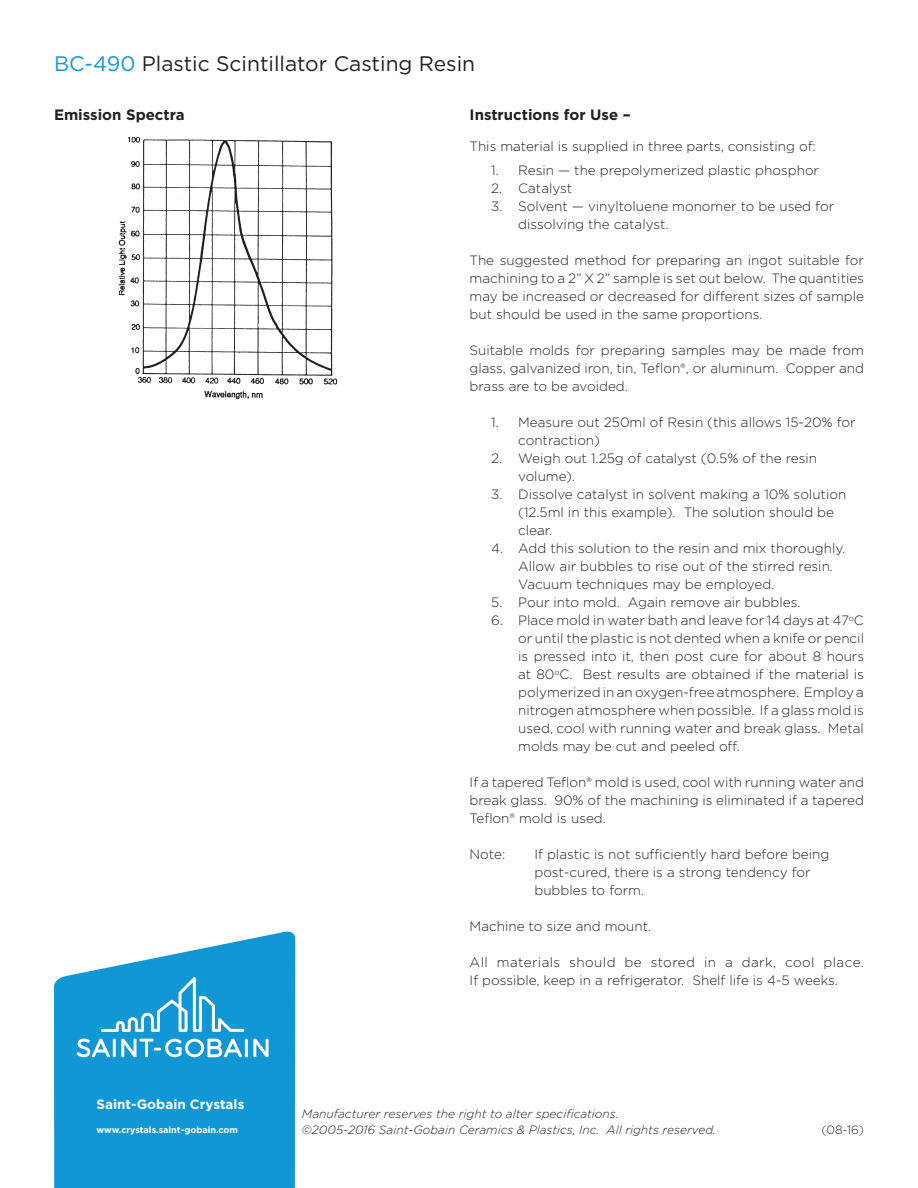
<style>
.page{position:relative;width:918px;height:1188px;background:#fff}
.page>*{position:absolute;margin:0;border:0;box-sizing:border-box;transform-origin:0 0}
.copyrights___disclai{font:21px "Gotham";color:#231f20}
.t1{font:700 15px "Gotham";color:#231f20}
.t2{font:300 13.5px/18px "Gotham";color:#231f20}
.t3{font:700 13.5px "Gotham";color:#fff}
.copyrights___disclai-2{font:italic 300 12px "Gotham";color:#231f20}
.copyrights___disclai-3{font:300 12px "Gotham";color:#231f20}
.t4{font:700 9px "Gotham";color:#fff}
.s1{color:#1197d6}
</style>
<div class="page">
<svg style="left:54px;top:931px;width:241px;height:257px;background:#2ba2da"></svg>
<svg style="left:77px;top:1039px;width:33px;height:18px"></svg>
<hr style="left:113px;top:1039px;width:3px;height:18px;background:#fff">
<svg style="left:121px;top:1039px;width:121px;height:18px"></svg>
<hr style="left:245px;top:1039px;width:3px;height:18px;background:#fff">
<svg style="left:253px;top:1039px;width:16px;height:18px"></svg>
<svg style="left:101px;top:977px;width:143px;height:55px;background:#37a7dc"></svg>
<img style="left:119px;top:137px;width:219px;height:262px">
<p class="copyrights___disclai" style="left:54px;top:50px;width:423px"><span class="s1">BC-490</span> Plastic Scintillator Casting Resin</p>
<p class="t1" style="left:470px;top:105px;width:163px">Instructions for Use –</p>
<p class="t2" style="left:470px;top:137px;width:348px">This material is supplied in three parts, consisting of:</p>
<p class="t2" style="left:491px;top:161px;width:329px">1. Resin — the prepolymerized plastic phosphor</p>
<p class="t2" style="left:491px;top:179px;width:82px">2. Catalyst</p>
<p class="t2" style="left:518px;top:197px;width:317px;text-indent:-27px">3. Solvent — vinyltoluene monomer to be used for dissolving the catalyst.</p>
<p class="t2" style="left:470px;top:251px;width:396px;text-align:justify">The suggested method for preparing an ingot suitable for machining to a 2” X 2” sample is set out below. The quantities may be increased or decreased for different sizes of sample but should be used in the same proportions.</p>
<p class="t2" style="left:470px;top:341px;width:396px;text-align:justify">Suitable molds for preparing samples may be made from glass, galvanized iron, tin, Teflon®, or aluminum. Copper and brass are to be avoided.</p>
<p class="t2" style="left:518px;top:413px;width:339px;text-indent:-27px">1. Measure out 250ml of Resin (this allows 15-20% for contraction)</p>
<p class="t2" style="left:518px;top:449px;width:300px;text-indent:-27px">2. Weigh out 1.25g of catalyst (0.5% of the resin volume).</p>
<p class="t2" style="left:518px;top:485px;width:330px;text-indent:-27px">3. Dissolve catalyst in solvent making a 10% solution (12.5ml in this example). The solution should be clear.</p>
<p class="t2" style="left:518px;top:539px;width:329px;text-indent:-27px">4. Add this solution to the resin and mix thoroughly.<br>Allow air bubbles to rise out of the stirred resin.<br>Vacuum techniques may be employed.</p>
<p class="t2" style="left:491px;top:593px;width:311px">5. Pour into mold. Again remove air bubbles.</p>
<p class="t2" style="left:518px;top:611px;width:347px;text-align:justify;text-indent:-27px">6. Place mold in water bath and leave for 14 days at 47<sup>o</sup>C or until the plastic is not dented when a knife or pencil is pressed into it, then post cure for about 8 hours at 80<sup>o</sup>C. Best results are obtained if the material is polymerized in an oxygen-free atmosphere. Employ a nitrogen atmosphere when possible. If a glass mold is used, cool with running water and break glass. Metal molds may be cut and peeled off.</p>
<p class="t2" style="left:470px;top:773px;width:396px;text-align:justify">If a tapered Teflon® mold is used, cool with running water and break glass. 90% of the machining is eliminated if a tapered Teflon® mold is used.</p>
<p class="t2" style="left:470px;top:845px;width:37px">Note:</p>
<p class="t2" style="left:534px;top:845px;width:296px">If plastic is not sufficiently hard before being post-cured, there is a strong tendency for bubbles to form.</p>
<p class="t2" style="left:470px;top:917px;width:183px">Machine to size and mount.</p>
<p class="t2" style="left:470px;top:953px;width:396px">All materials should be stored in a dark, cool place.<br>If possible, keep in a refrigerator. Shelf life is 4-5 weeks.</p>
<p class="t1" style="left:54px;top:105px;width:132px">Emission Spectra</p>
<p class="t3" style="left:97px;top:1096px;width:149px">Saint-Gobain Crystals</p>
<p class="t4" style="left:97px;top:1124px;width:143px">www.crystals.saint-gobain.com</p>
<p class="copyrights___disclai-2" style="left:302px;top:1106px;width:318px">Manufacturer reserves the right to alter specifications.</p>
<p class="copyrights___disclai-2" style="left:302px;top:1123px;width:416px">©2005-2016 Saint-Gobain Ceramics &amp; Plastics, Inc. All rights reserved.</p>
<p class="copyrights___disclai-3" style="left:821px;top:1123px;width:44px">(08-16)</p>
</div>
